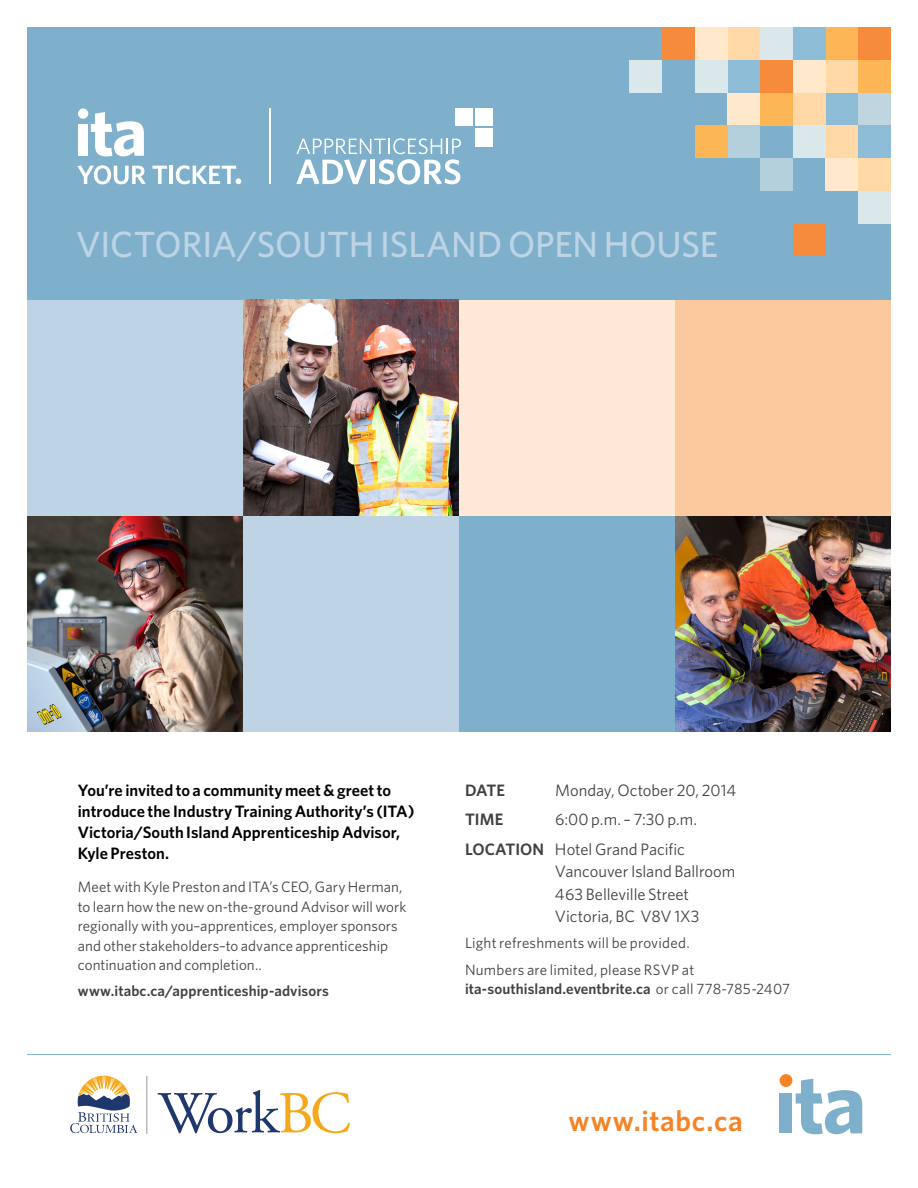
<style>
.page{position:relative;width:918px;height:1188px;background:#fff}
.page>*{position:absolute;margin:0;border:0;box-sizing:border-box;transform-origin:0 0}
.t1{font:500 36.45px "Whitney HTF";letter-spacing:-.005em;color:#bed4e4}
.t2{font:600 29.1px "Whitney HTF";letter-spacing:.02em;color:#f58427}
.t3{font:600 16.5px/21px "Whitney HTF";letter-spacing:.005em;color:#000}
.t4{font:16.5px/22.5px "Whitney HTF";color:#414042}
.t5{font:600 16.5px "Whitney HTF";color:#414042}
.t6{font:15px/19.5px "Whitney HTF";letter-spacing:.005em;color:#414042}
.t7{font:600 15px "Whitney HTF";letter-spacing:.005em;color:#414042}
.s1{font-weight:600}
.s2{font-weight:400}
</style>
<div class="page">
<div style="left:27px;top:27px;width:864px;height:705px;background:#7eb0cc"></div>
<img style="left:27px;top:516px;width:216px;height:216px">
<img style="left:243px;top:300px;width:216px;height:216px">
<img style="left:675px;top:516px;width:216px;height:216px">
<div style="left:27px;top:300px;width:216px;height:216px;background:#bed4e4"></div>
<div style="left:459px;top:300px;width:216px;height:216px;background:#fee9d6"></div>
<div style="left:675px;top:300px;width:216px;height:216px;background:#fcc99f"></div>
<div style="left:243px;top:516px;width:216px;height:216px;background:#bed4e4"></div>
<div style="left:858px;top:27px;width:33px;height:33px;background:#f68b3b"></div>
<div style="left:826px;top:27px;width:32px;height:33px;background:#fcb655"></div>
<div style="left:793px;top:27px;width:33px;height:33px;background:#8cbcd6"></div>
<div style="left:760px;top:27px;width:33px;height:33px;background:#dbe8eb"></div>
<div style="left:728px;top:27px;width:32px;height:33px;background:#ffd8a5"></div>
<div style="left:695px;top:27px;width:33px;height:33px;background:#ffe8cb"></div>
<div style="left:662px;top:27px;width:33px;height:33px;background:#f68b3b"></div>
<div style="left:858px;top:60px;width:33px;height:33px;background:#fcb655"></div>
<div style="left:826px;top:60px;width:32px;height:33px;background:#ffd8a5"></div>
<div style="left:793px;top:60px;width:33px;height:33px;background:#ffe8cb"></div>
<div style="left:760px;top:60px;width:33px;height:33px;background:#f68b3b"></div>
<div style="left:728px;top:60px;width:32px;height:33px;background:#8cbcd6"></div>
<div style="left:695px;top:60px;width:33px;height:33px;background:#dbe8eb"></div>
<div style="left:630px;top:60px;width:32px;height:33px;background:#dbe8eb"></div>
<div style="left:826px;top:93px;width:32px;height:32px;background:#8cbcd6"></div>
<div style="left:858px;top:93px;width:33px;height:32px;background:#bfd6e1"></div>
<div style="left:793px;top:93px;width:33px;height:32px;background:#ffd8a5"></div>
<div style="left:760px;top:93px;width:33px;height:32px;background:#fcb655"></div>
<div style="left:728px;top:93px;width:32px;height:32px;background:#ffe8cb"></div>
<div style="left:858px;top:125px;width:33px;height:33px;background:#8cbcd6"></div>
<div style="left:826px;top:125px;width:32px;height:33px;background:#ffd8a5"></div>
<div style="left:793px;top:125px;width:33px;height:33px;background:#dbe8eb"></div>
<div style="left:728px;top:125px;width:32px;height:33px;background:#b4d0dd"></div>
<div style="left:695px;top:125px;width:33px;height:33px;background:#fcb655"></div>
<div style="left:858px;top:158px;width:33px;height:33px;background:#ffd8a5"></div>
<div style="left:826px;top:158px;width:32px;height:33px;background:#ffe8cb"></div>
<div style="left:760px;top:158px;width:33px;height:33px;background:#b4d0dd"></div>
<div style="left:858px;top:191px;width:33px;height:32px;background:#dbe8eb"></div>
<div style="left:793px;top:223px;width:33px;height:33px;background:#f68b3b"></div>
<div style="left:475px;top:109px;width:18px;height:17px;background:#fff"></div>
<div style="left:455px;top:109px;width:18px;height:17px;background:#fff"></div>
<div style="left:475px;top:128px;width:18px;height:18px;background:#fff"></div>
<svg style="left:77px;top:165px;width:69px;height:19px"></svg>
<svg style="left:152px;top:166px;width:15px;height:18px"></svg>
<hr style="left:169px;top:166px;width:4px;height:18px;background:#fff">
<svg style="left:176px;top:165px;width:65px;height:19px"></svg>
<div style="left:78px;top:124px;width:10px;height:32px;background:#fff"></div>
<svg style="left:91px;top:112px;width:53px;height:44px"></svg>
<div style="left:78px;top:109px;width:10px;height:10px;background:#fff;border-radius:50%"></div>
<hr style="left:269px;top:109px;width:2px;height:75px;background:#fff">
<svg style="left:296px;top:138px;width:165px;height:47px"></svg>
<hr style="left:27px;top:1054px;width:864px;height:1px;background:#7eb0cc">
<svg style="left:157px;top:1090px;width:193px;height:43px"></svg>
<svg style="left:70px;top:1076px;width:67px;height:57px"></svg>
<hr style="left:146px;top:1076px;width:1px;height:58px;background:#a19f9f">
<div style="left:780px;top:1094px;width:12px;height:39px;background:#7eb0cc"></div>
<svg style="left:796px;top:1079px;width:66px;height:55px"></svg>
<div style="left:780px;top:1074px;width:12px;height:13px;background:#f58427;border-radius:50%"></div>
<h1 class="t1" style="left:76px;top:222px;width:644px">VICTORIA/SOUTH ISLAND OPEN HOUSE</h1>
<p class="t3" style="left:78px;top:780px;width:338px">You’re invited to a community meet &amp; greet to introduce the Industry Training Authority’s (ITA)<br>Victoria/South Island Apprenticeship Advisor, Kyle Preston.</p>
<p class="t6" style="left:78px;top:877px;width:330px">Meet with Kyle Preston and ITA’s CEO, Gary Herman, to learn how the new on-the-ground Advisor will work regionally with you–apprentices, employer sponsors and other stakeholders–to advance apprenticeship continuation and completion..</p>
<p class="t7" style="left:78px;top:982px;width:253px">www.itabc.ca/apprenticeship-advisors</p>
<p class="t5" style="left:465px;top:781px;width:41px">DATE</p>
<p class="t4" style="left:555px;top:779px;width:183px">Monday, October 20, 2014</p>
<p class="t5" style="left:465px;top:810px;width:40px">TIME</p>
<p class="t4" style="left:465px;top:805px;width:234px;line-height:29.2px;text-indent:90px">6:00 p.m. – 7:30 p.m.<br><span class="s1">LOCATION</span> Hotel Grand Pacific</p>
<p class="t4" style="left:555px;top:860px;width:182px">Vancouver Island Ballroom<br>463 Belleville Street<br>Victoria, BC V8V 1X3</p>
<p class="t6" style="left:465px;top:930px;width:231px;line-height:26.2px">Light refreshments will be provided.<br>Numbers are limited, please RSVP at</p>
<p class="t7" style="left:465px;top:980px;width:327px">ita-southisland.eventbrite.ca <span class="s2">or call 778-785-2407</span></p>
<h2 class="t2" style="left:568px;top:1104px;width:176px">www.itabc.ca</h2>
</div>
